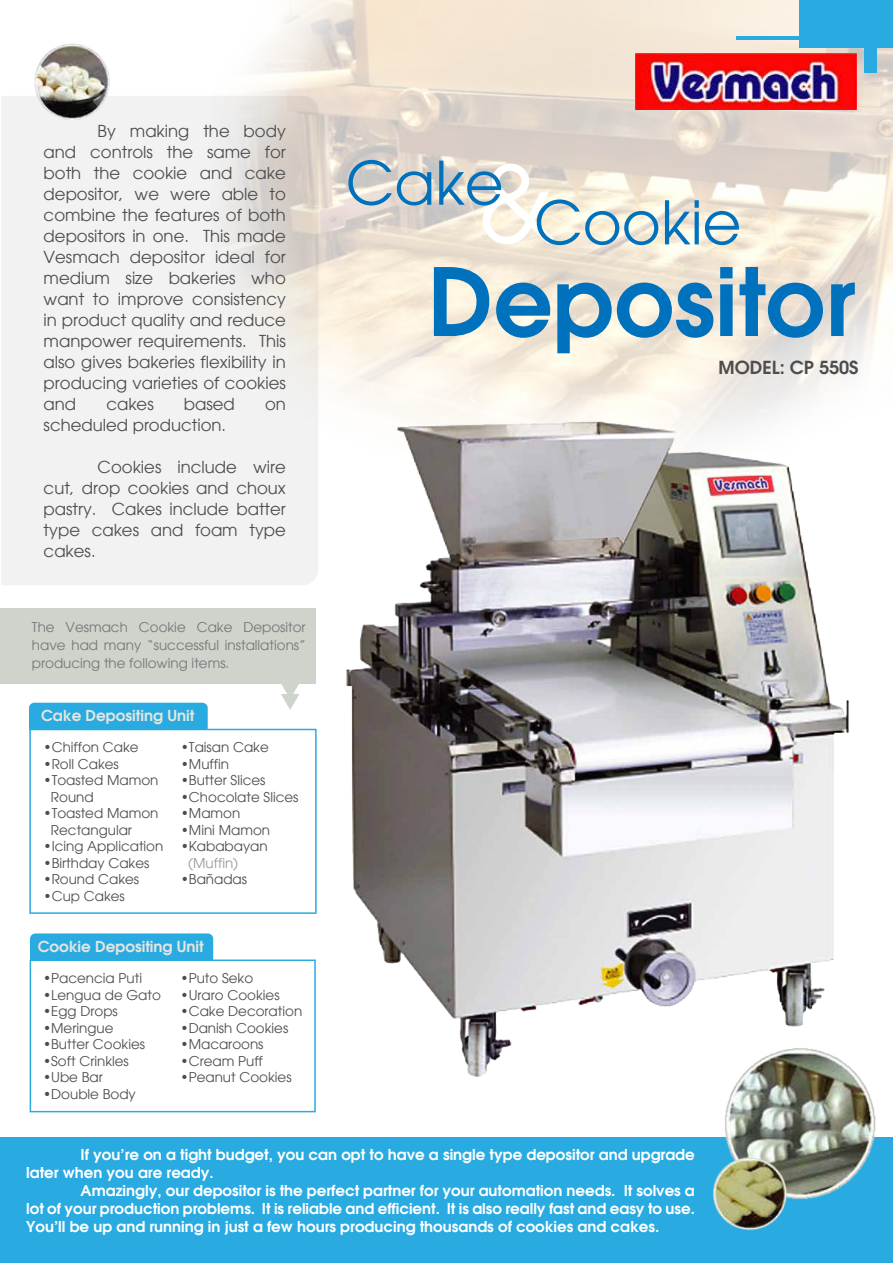
<style>
.page{position:relative;width:893px;height:1263px;background:#fff}
.page>*{position:absolute;margin:0;border:0;box-sizing:border-box;transform-origin:0 0}
.t1{font:600 93.3px "Avant Garde";color:#0071bc}
.t2{font:600 18px "Avant Garde";color:#4d4d4d}
.t3{font:16.5px/21px "Avant Garde";color:#4d4d4d;text-align:justify}
.t4{font:600 15.15px "Avant Garde";color:#e6e5df}
.t5{font:600 15px/18px "Avant Garde";color:#fff}
.t6{font:13.5px/16.5px "Avant Garde";color:#4d4d4d}
.t7{font:13.5px/18px "Avant Garde";color:#737779;text-align:justify}
.t8{font:13.5px "Avant Garde";color:#999}
</style>
<div class="page">
<div style="left:0;top:609px;width:315px;height:75px;background:#ced3cc"></div>
<img style="left:243px;top:0;width:650px;height:398px">
<div style="left:799px;top:0;width:94px;height:48px;background:#29abe2"></div>
<img style="left:345px;top:367px;width:515px;height:710px">
<hr style="left:736px;top:37px;width:126px;height:3px;background:#29abe2">
<svg style="left:2px;top:96px;width:316px;height:489px;fill:#f2f2f2"></svg>
<svg style="left:348px;top:160px;width:83px;height:46px;background:#acc0cb"></svg>
<svg style="left:439px;top:161px;width:219px;height:84px;background:#d5dad6"></svg>
<svg style="left:665px;top:200px;width:34px;height:44px"></svg>
<svg style="left:705px;top:211px;width:34px;height:34px"></svg>
<div style="left:0;top:1137px;width:893px;height:126px;background:#29abe2"></div>
<img style="left:720px;top:1048px;width:156px;height:151px">
<img style="left:33px;top:44px;width:79px;height:76px">
<img style="left:713px;top:1157px;width:75px;height:74px">
<img style="left:635px;top:54px;width:221px;height:55px">
<div style="left:864px;top:41px;width:13px;height:32px;background:#29abe2"></div>
<div style="left:29px;top:703px;width:179px;height:30px;background:#29abe2;border-radius:5px"></div>
<div style="left:30px;top:729px;width:286px;height:184px;background:#fff"></div>
<div style="left:29px;top:729px;width:288px;height:185px;border:2px solid #29abe2"></div>
<div style="left:30px;top:933px;width:183px;height:31px;background:#29abe2;border-radius:5px"></div>
<div style="left:30px;top:960px;width:285px;height:152px;background:#fff"></div>
<div style="left:30px;top:959px;width:286px;height:153px;border:2px solid #29abe2"></div>
<svg style="left:281px;top:684px;width:18px;height:26px"></svg>
<p class="t3" style="left:44px;top:121px;width:244px;text-indent:54px">By making the body and controls the same for both the cookie and cake depositor, we were able to combine the features of both depositors in one. This made Vesmach depositor ideal for medium size bakeries who want to improve consistency in product quality and reduce manpower requirements. This also gives bakeries flexibility in producing varieties of cookies and</p>
<p class="t3" style="left:106px;top:394px;width:49px">cakes</p>
<p class="t3" style="left:184px;top:394px;width:52px">based</p>
<p class="t3" style="left:265px;top:394px;width:22px">on</p>
<p class="t3" style="left:44px;top:415px;width:184px">scheduled production.</p>
<p class="t3" style="left:44px;top:457px;width:244px;text-indent:54px">Cookies include wire cut, drop cookies and choux pastry. Cakes include batter type cakes and foam type cakes.</p>
<p class="t7" style="left:32px;top:618px;width:275px">The Vesmach Cookie Cake Depositor have had many “successful installations” producing the following items.</p>
<p class="t4" style="left:41px;top:706px;width:155px">Cake Depositing Unit</p>
<p class="t6" style="left:44px;top:739px;width:97px">•Chiffon Cake</p>
<p class="t6" style="left:44px;top:756px;width:77px">•Roll Cakes</p>
<p class="t6" style="left:51px;top:772px;width:109px;text-indent:-7px">•Toasted Mamon<br>Round</p>
<p class="t6" style="left:51px;top:805px;width:109px;text-indent:-7px">•Toasted Mamon<br>Rectangular</p>
<p class="t6" style="left:44px;top:838px;width:121px">•Icing Application</p>
<p class="t6" style="left:44px;top:855px;width:107px">•Birthday Cakes</p>
<p class="t6" style="left:44px;top:871px;width:97px">•Round Cakes</p>
<p class="t6" style="left:44px;top:888px;width:83px">•Cup Cakes</p>
<p class="t6" style="left:181px;top:739px;width:90px">•Taisan Cake</p>
<p class="t6" style="left:181px;top:756px;width:50px">•Muffin</p>
<p class="t6" style="left:181px;top:772px;width:86px">•Butter Slices</p>
<p class="t6" style="left:181px;top:789px;width:119px">•Chocolate Slices</p>
<p class="t6" style="left:181px;top:805px;width:61px">•Mamon</p>
<p class="t6" style="left:181px;top:822px;width:91px">•Mini Mamon</p>
<p class="t6" style="left:181px;top:838px;width:88px">•Kababayan</p>
<p class="t8" style="left:188px;top:855px;width:51px">(Muffin)</p>
<p class="t6" style="left:181px;top:871px;width:68px">•Bañadas</p>
<p class="t4" style="left:38px;top:936px;width:168px">Cookie Depositing Unit</p>
<p class="t6" style="left:43px;top:970px;width:101px">•Pacencia Puti</p>
<p class="t6" style="left:43px;top:986px;width:119px">•Lengua de Gato</p>
<p class="t6" style="left:43px;top:1003px;width:76px">•Egg Drops</p>
<p class="t6" style="left:43px;top:1019px;width:72px">•Meringue</p>
<p class="t6" style="left:43px;top:1036px;width:104px">•Butter Cookies</p>
<p class="t6" style="left:43px;top:1052px;width:87px">•Soft Crinkles</p>
<p class="t6" style="left:43px;top:1069px;width:61px">•Ube Bar</p>
<p class="t6" style="left:43px;top:1085px;width:94px">•Double Body</p>
<p class="t6" style="left:181px;top:970px;width:74px">•Puto Seko</p>
<p class="t6" style="left:181px;top:986px;width:101px">•Uraro Cookies</p>
<p class="t6" style="left:181px;top:1003px;width:123px">•Cake Decoration</p>
<p class="t6" style="left:181px;top:1019px;width:109px">•Danish Cookies</p>
<p class="t6" style="left:181px;top:1036px;width:84px">•Macaroons</p>
<p class="t6" style="left:181px;top:1052px;width:84px">•Cream Puff</p>
<p class="t6" style="left:181px;top:1069px;width:113px">•Peanut Cookies</p>
<h1 class="t1" style="left:428px;top:240px;width:429px">Depositor</h1>
<p class="t2" style="left:719px;top:356px;width:142px">MODEL: CP 550S</p>
<p class="t5" style="left:26px;top:1145px;width:670px;text-indent:54px">If you’re on a tight budget, you can opt to have a single type depositor and upgrade later when you are ready.</p>
<p class="t5" style="left:26px;top:1181px;width:670px;text-align:justify;text-indent:54px">Amazingly, our depositor is the perfect partner for your automation needs. It solves a lot of your production problems. It is reliable and efficient. It is also really fast and easy to use.<br>You’ll be up and running in just a few hours producing thousands of cookies and cakes.</p>
</div>
